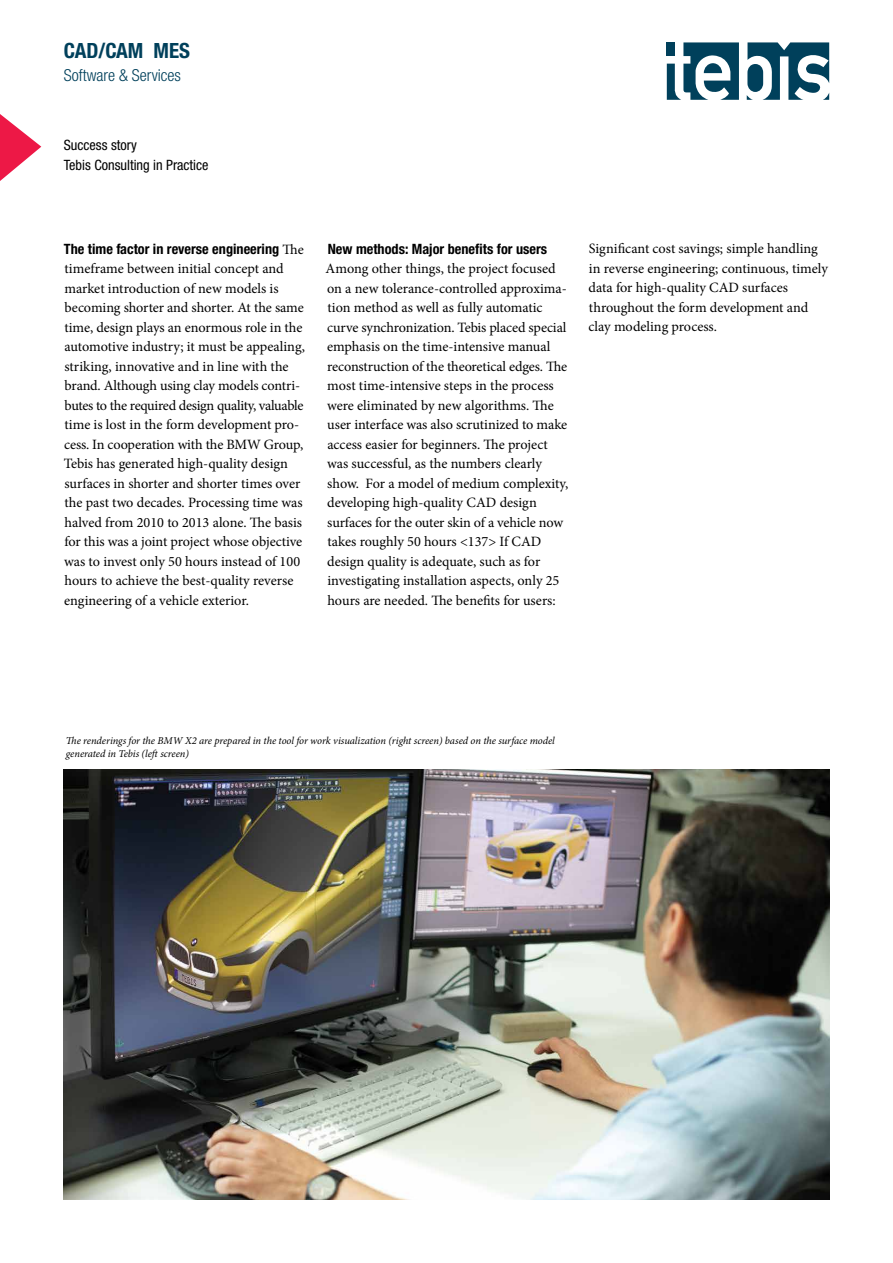
<style>
.page{position:relative;width:893px;height:1263px;background:#fff}
.page>*{position:absolute;margin:0;border:0;box-sizing:border-box;transform-origin:0 0}
.t1{font:700 condensed 21px "Helvetica Neue LT Std";color:#00405b}
.t2{font:300 condensed 16.5px "Helvetica Neue LT Std";color:#00405b}
.t3{font:14.25px/19.5px "Minion Pro";letter-spacing:-.005em;color:#000}
.t4{font:700 condensed 14.25px "Helvetica Neue LT Std";color:#000}
.t5{font:condensed 14.25px/19.5px "Helvetica Neue LT Pro";color:#000}
.t6{font:italic 10.5px/12.6px "Minion Pro";letter-spacing:-.005em;color:#000}
.s1{font-family:"Minion Pro";font-weight:400;font-stretch:normal}
</style>
<div class="page">
<img style="left:64px;top:770px;width:765px;height:429px">
<svg style="left:667px;top:43px;width:72px;height:57px"></svg>
<svg style="left:747px;top:43px;width:82px;height:57px"></svg>
<svg style="left:0;top:114px;width:41px;height:67px"></svg>
<h1 class="t1" style="left:64px;top:37px;width:128px">CAD/CAM MES</h1>
<p class="t2" style="left:64px;top:65px;width:119px">Software &amp; Services</p>
<p class="t5" style="left:64px;top:135px;width:146px">Success story<br>Tebis Consulting in Practice</p>
<p class="t4" style="left:64px;top:240px;width:241px">The time factor in reverse engineering <span class="s1">The</span></p>
<p class="t3" style="left:64px;top:259px;width:243px">timeframe between initial concept and market introduction of new models is becoming shorter and shorter. At the same time, design plays an enormous role in the automotive industry; it must be appealing, striking, innovative and in line with the brand. Although using clay models contri&shy;butes to the required design quality, valuable time is lost in the form development pro&shy;cess. In cooperation with the BMW Group, Tebis has generated high-quality design surfaces in shorter and shorter times over the past two decades. Processing time was halved from 2010 to 2013 alone. The basis for this was a joint project whose objective was to invest only 50 hours instead of 100 hours to achieve the best-quality reverse engineering of a vehicle exterior.</p>
<p class="t4" style="left:328px;top:240px;width:221px">New methods: Major benefits for users</p>
<p class="t3" style="left:326px;top:259px;width:244px">Among other things, the project focused on a new tolerance-controlled approxima&shy;tion method as well as fully automatic curve synchronization. Tebis placed special emphasis on the time-intensive manual reconstruction of the theoretical edges. The most time-intensive steps in the process were eliminated by new algorithms. The user interface was also scrutinized to make access easier for beginners. The project was successful, as the numbers clearly show. For a model of medium complexity, developing high-quality CAD design surfaces for the outer skin of a vehicle now takes roughly 50 hours &lt;137&gt; If CAD design quality is adequate, such as for investigating installation aspects, only 25 hours are needed. The benefits for users:</p>
<p class="t3" style="left:589px;top:239px;width:241px">Significant cost savings; simple handling in reverse engineering; continuous, timely data for high-quality CAD surfaces throughout the form development and clay modeling process.</p>
<p class="t6" style="left:66px;top:735px;width:490px">The renderings for the BMW X2 are prepared in the tool for work visualization (right screen) based on the surface model generated in Tebis (left screen)</p>
</div>
